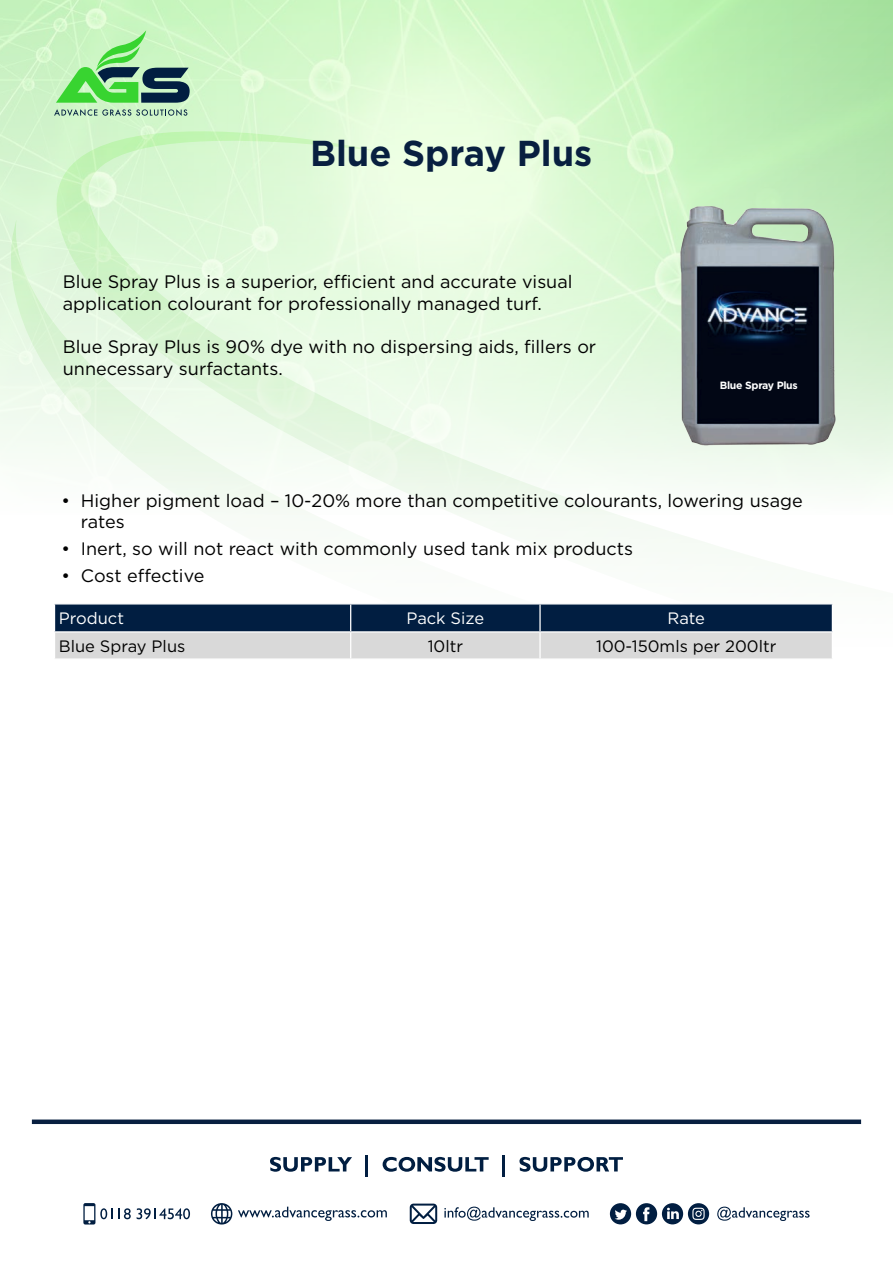
<style>
.page{position:relative;width:893px;height:1263px;background:#fff}
.page>*{position:absolute;margin:0;border:0;box-sizing:border-box;transform-origin:0 0}
.Light_body_copy{font:700 36px "Gotham";color:#081f40}
.Light_body_copy-2{font:18px/21.6px "Gotham";color:#000}
.t1{font:16.5px "Gotham";color:#000}
.t2{font:16.5px "Gotham";color:#fff}
.Product_Name_BG{font:700 10.5px "Gotham";letter-spacing:-.03em;color:#fff}
</style>
<div class="page">
<svg style="left:261px;top:514px;width:450px;height:31px"></svg>
<img style="left:0;top:0;width:893px;height:514px">
<svg style="left:270px;top:1157px;width:82px;height:15px"></svg>
<hr style="left:366px;top:1156px;width:2px;height:21px;background:#011e41">
<svg style="left:383px;top:1157px;width:106px;height:15px"></svg>
<hr style="left:503px;top:1156px;width:2px;height:21px;background:#011e41">
<svg style="left:519px;top:1157px;width:104px;height:15px"></svg>
<svg style="left:119px;top:1208px;width:12px;height:11px"></svg>
<svg style="left:137px;top:1208px;width:53px;height:11px"></svg>
<svg style="left:83px;top:1203px;width:29px;height:21px"></svg>
<svg style="left:238px;top:1207px;width:149px;height:14px"></svg>
<svg style="left:211px;top:1203px;width:21px;height:22px"></svg>
<svg style="left:610px;top:1203px;width:99px;height:21px"></svg>
<svg style="left:717px;top:1206px;width:93px;height:15px"></svg>
<svg style="left:444px;top:1206px;width:145px;height:15px"></svg>
<svg style="left:410px;top:1203px;width:27px;height:21px"></svg>
<div style="left:32px;top:1119px;width:829px;height:5px;background:#081f40"></div>
<svg style="left:56px;top:30px;width:134px;height:73px;background:#8ac98e"></svg>
<svg style="left:54px;top:109px;width:133px;height:7px"></svg>
<svg style="left:54px;top:604px;width:779px;height:54px;background:#707e8f"></svg>
<img style="left:680px;top:204px;width:157px;height:242px">
<p class="Light_body_copy" style="left:310px;top:129px;width:284px">Blue Spray Plus</p>
<p class="Light_body_copy-2" style="left:63px;top:271px;width:511px">Blue Spray Plus is a superior, efficient and accurate visual application colourant for professionally managed turf.</p>
<p class="Light_body_copy-2" style="left:63px;top:336px;width:535px">Blue Spray Plus is 90% dye with no dispersing aids, fillers or unnecessary surfactants.</p>
<p class="Product_Name_BG" style="left:720px;top:378px;width:79px">Blue Spray Plus</p>
<p class="Light_body_copy-2" style="left:81px;top:490px;width:723px;line-height:21px;text-indent:-20px">• Higher pigment load – 10-20% more than competitive colourants, lowering usage rates</p>
<p class="Light_body_copy-2" style="left:61px;top:538px;width:573px">• Inert, so will not react with commonly used tank mix products</p>
<p class="Light_body_copy-2" style="left:61px;top:565px;width:144px">• Cost effective</p>
<p class="t2" style="left:59px;top:609px;width:67px">Product</p>
<p class="t2" style="left:406px;top:609px;width:79px">Pack Size</p>
<p class="t2" style="left:667px;top:609px;width:39px">Rate</p>
<p class="t1" style="left:59px;top:636px;width:128px">Blue Spray Plus</p>
<p class="t1" style="left:428px;top:636px;width:37px">10ltr</p>
<p class="t1" style="left:596px;top:636px;width:182px">100-150mls per 200ltr</p>
</div>
